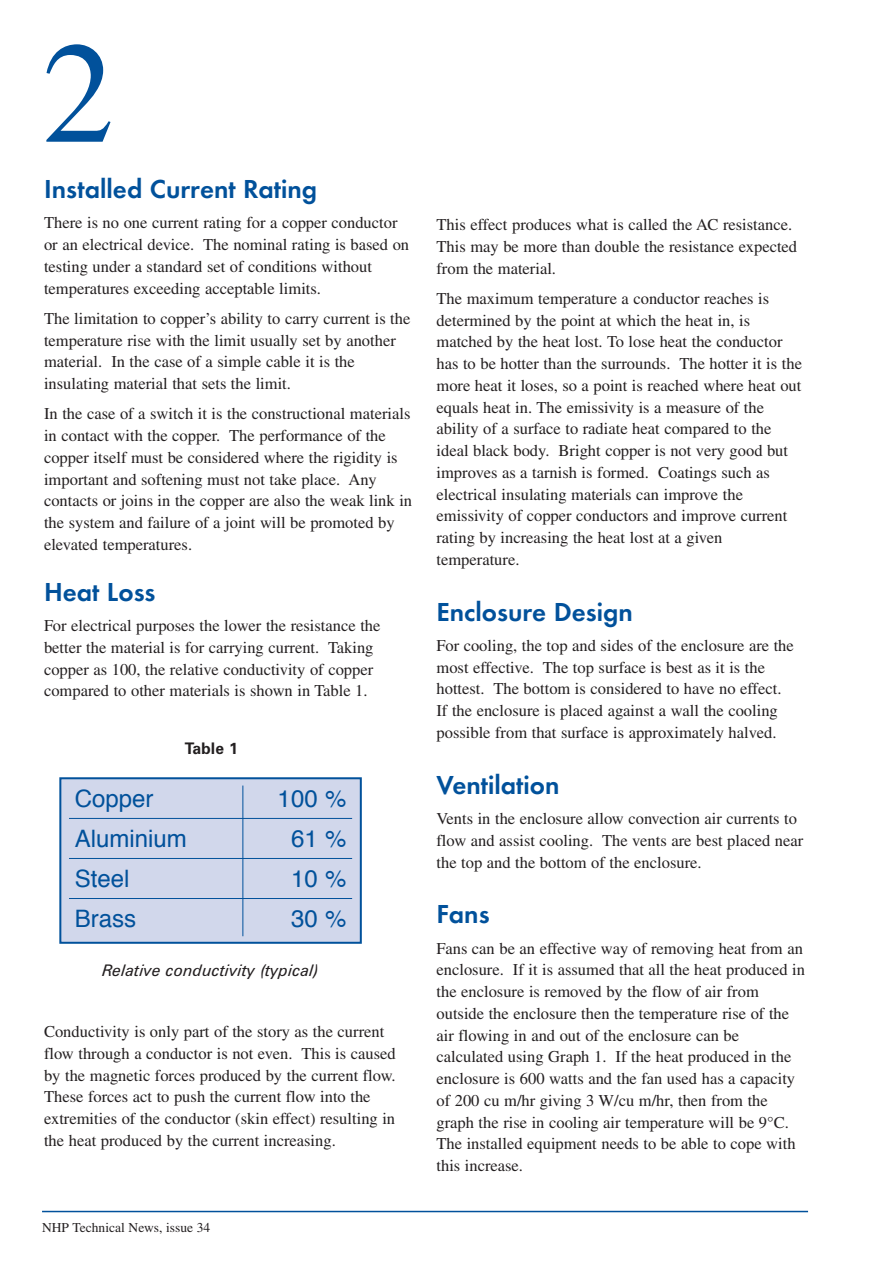
<style>
.page{position:relative;width:891px;height:1262px;background:#fff}
.page>*{position:absolute;margin:0;border:0;box-sizing:border-box;transform-origin:0 0}
.t1{font:144px "Times";color:#01519b}
.t2{font:600 27px "Futura T";color:#01519b}
.t3{font:24px "Helvetica";color:#01519b}
.t4{font:16.5px/21.8px "Times";color:#231f20}
.t5{font:italic 16.05px "Zurich BT";color:#231f20}
.t6{font:700 16.05px "Zurich BT";color:#231f20}
.t7{font:13.5px "Times";color:#231f20}
</style>
<div class="page">
<hr style="left:42px;top:1210px;width:765px;height:2px;background:#01519b">
<div style="left:60px;top:778px;width:301px;height:164px;background:#d1d7eb"></div>
<hr style="left:69px;top:818px;width:283px;height:1px;background:#01519b">
<hr style="left:69px;top:858px;width:283px;height:1px;background:#01519b">
<hr style="left:69px;top:898px;width:283px;height:1px;background:#01519b">
<div style="left:59px;top:777px;width:303px;height:166px;border:2px solid #01519b"></div>
<hr style="left:242px;top:785px;width:1px;height:151px;background:#01519b">
<h1 class="t1" style="left:42px;top:41px;width:73px">2</h1>
<h2 class="t2" style="left:44px;top:178px;width:274px">Installed Current Rating</h2>
<p class="t4" style="left:44px;top:213px;width:366px">There is no one current rating for a copper conductor or an electrical device. The nominal rating is based on testing under a standard set of conditions without temperatures exceeding acceptable limits.</p>
<p class="t4" style="left:44px;top:309px;width:368px">The limitation to copper’s ability to carry current is the temperature rise with the limit usually set by another material. In the case of a simple cable it is the insulating material that sets the limit.</p>
<p class="t4" style="left:44px;top:404px;width:369px">In the case of a switch it is the constructional materials in contact with the copper. The performance of the copper itself must be considered where the rigidity is important and softening must not take place. Any contacts or joins in the copper are also the weak link in the system and failure of a joint will be promoted by elevated temperatures.</p>
<h2 class="t2" style="left:44px;top:580px;width:113px">Heat Loss</h2>
<p class="t4" style="left:44px;top:616px;width:338px">For electrical purposes the lower the resistance the better the material is for carrying current. Taking copper as 100, the relative conductivity of copper compared to other materials is shown in Table 1.</p>
<p class="t6" style="left:185px;top:743px;width:55px">Table 1</p>
<h3 class="t3" style="left:75px;top:788px;width:80px">Copper</h3>
<h3 class="t3" style="left:277px;top:788px;width:70px">100 %</h3>
<h3 class="t3" style="left:75px;top:828px;width:114px">Aluminium</h3>
<h3 class="t3" style="left:291px;top:828px;width:57px">61 %</h3>
<h3 class="t3" style="left:75px;top:868px;width:56px">Steel</h3>
<h3 class="t3" style="left:291px;top:868px;width:57px">10 %</h3>
<h3 class="t3" style="left:75px;top:908px;width:63px">Brass</h3>
<h3 class="t3" style="left:291px;top:908px;width:57px">30 %</h3>
<p class="t5" style="left:102px;top:963px;width:218px">Relative conductivity (typical)</p>
<p class="t4" style="left:44px;top:1022px;width:353px">Conductivity is only part of the story as the current flow through a conductor is not even. This is caused by the magnetic forces produced by the current flow.<br>These forces act to push the current flow into the extremities of the conductor (skin effect) resulting in the heat produced by the current increasing.</p>
<p class="t7" style="left:42px;top:1222px;width:170px">NHP Technical News, issue 34</p>
<p class="t4" style="left:436px;top:215px;width:362px">This effect produces what is called the AC resistance.<br>This may be more than double the resistance expected from the material.</p>
<p class="t4" style="left:436px;top:289px;width:367px">The maximum temperature a conductor reaches is determined by the point at which the heat in, is matched by the heat lost. To lose heat the conductor has to be hotter than the surrounds. The hotter it is the more heat it loses, so a point is reached where heat out equals heat in. The emissivity is a measure of the ability of a surface to radiate heat compared to the ideal black body. Bright copper is not very good but improves as a tarnish is formed. Coatings such as electrical insulating materials can improve the emissivity of copper conductors and improve current rating by increasing the heat lost at a given temperature.</p>
<h2 class="t2" style="left:436px;top:600px;width:198px">Enclosure Design</h2>
<p class="t4" style="left:436px;top:636px;width:359px">For cooling, the top and sides of the enclosure are the most effective. The top surface is best as it is the hottest. The bottom is considered to have no effect.<br>If the enclosure is placed against a wall the cooling possible from that surface is approximately halved.</p>
<h2 class="t2" style="left:436px;top:773px;width:124px">Ventilation</h2>
<p class="t4" style="left:436px;top:809px;width:368px">Vents in the enclosure allow convection air currents to flow and assist cooling. The vents are best placed near the top and the bottom of the enclosure.</p>
<h2 class="t2" style="left:436px;top:903px;width:55px">Fans</h2>
<p class="t4" style="left:436px;top:938px;width:370px">Fans can be an effective way of removing heat from an enclosure. If it is assumed that all the heat produced in the enclosure is removed by the flow of air from outside the enclosure then the temperature rise of the air flowing in and out of the enclosure can be calculated using Graph 1. If the heat produced in the enclosure is 600 watts and the fan used has a capacity of 200 cu m/hr giving 3 W/cu m/hr, then from the graph the rise in cooling air temperature will be 9°C.<br>The installed equipment needs to be able to cope with this increase.</p>
</div>
